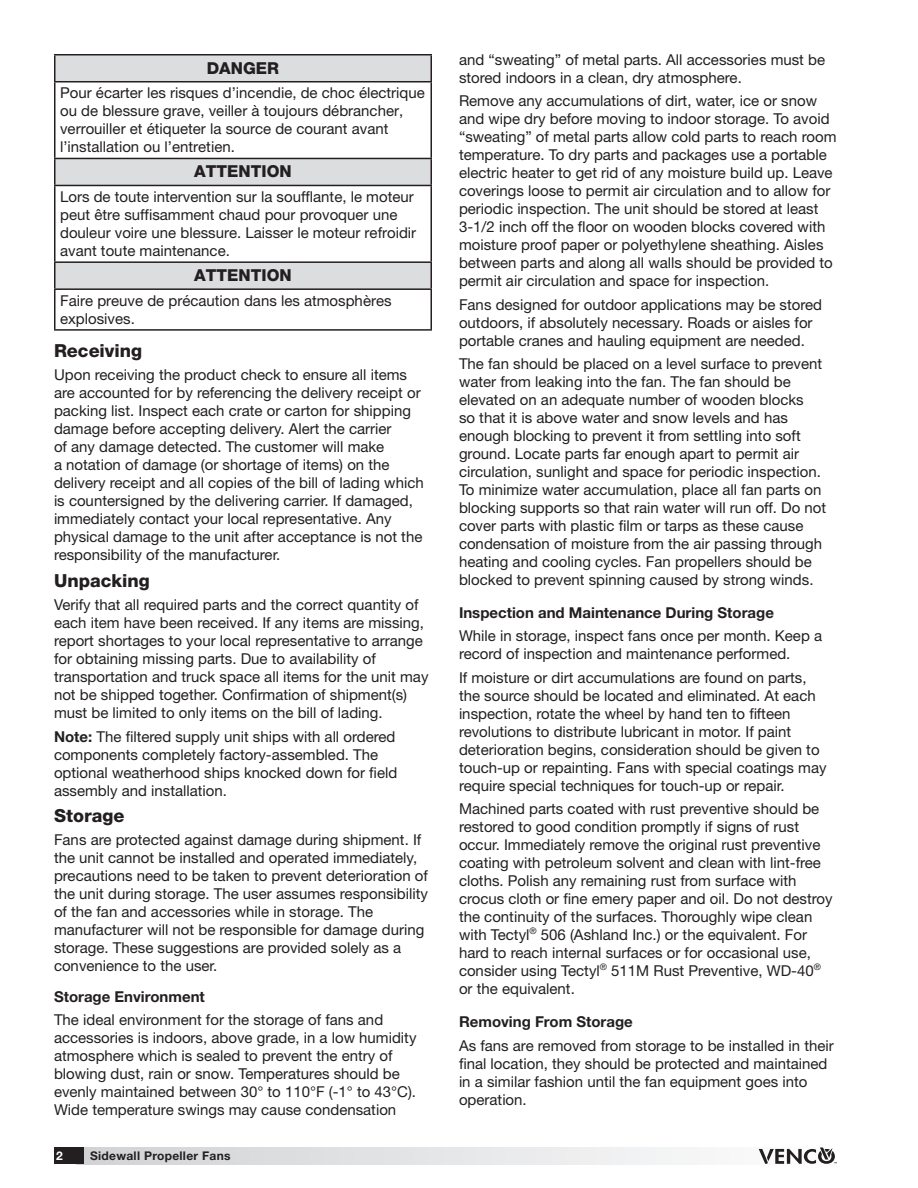
<style>
.page{position:relative;width:918px;height:1188px;background:#fff}
.page>*{position:absolute;margin:0;border:0;box-sizing:border-box;transform-origin:0 0}
.Sub-Section_Headings{font:800 18px "Helvetica Neue LT Std";color:#231f20}
.Caution-Warning-Danger_Heading{font:800 16.5px "Helvetica Neue LT Std";color:#231f20}
.Body_10_12_55_Roman__05_space_after{font:15px/18px "Helvetica Neue LT Std";color:#231f20}
.Caution-Warning-Danger_Text{font:15px/18px "Helvetica Neue LT Std";color:#231f20}
.Sub-Section_Headings-2{font:700 15px "Helvetica Neue LT Std";color:#231f20}
.Body_10_12_55_Roman__05_space_after-2{font:700 15px "Helvetica Neue LT Std";color:#231f20}
.t1{font:700 12px "Helvetica Neue LT Std";letter-spacing:.025em;color:#231f20}
.t2{font:700 12px "Helvetica Neue LT Std";color:#fff}
.s1{font-weight:700}
</style>
<div class="page">
<svg style="left:84px;top:1148px;width:675px;height:16px"></svg>
<div style="left:54px;top:1148px;width:30px;height:16px;background:#231f20"></div>
<svg style="left:759px;top:1148px;width:78px;height:16px"></svg>
<svg style="left:55px;top:56px;width:376px;height:232px"></svg>
<hr style="left:54px;top:54px;width:378px;height:2px;background:#231f20">
<hr style="left:54px;top:56px;width:2px;height:25px;background:#231f20">
<hr style="left:430px;top:56px;width:2px;height:25px;background:#231f20">
<hr style="left:54px;top:81px;width:378px;height:1px;background:#231f20">
<hr style="left:54px;top:83px;width:2px;height:75px;background:#231f20">
<hr style="left:430px;top:83px;width:2px;height:75px;background:#231f20">
<hr style="left:54px;top:158px;width:378px;height:1px;background:#231f20">
<hr style="left:54px;top:159px;width:2px;height:26px;background:#231f20">
<hr style="left:430px;top:159px;width:2px;height:26px;background:#231f20">
<hr style="left:54px;top:185px;width:378px;height:1px;background:#231f20">
<hr style="left:54px;top:186px;width:2px;height:75px;background:#231f20">
<hr style="left:430px;top:186px;width:2px;height:75px;background:#231f20">
<hr style="left:54px;top:261px;width:378px;height:2px;background:#231f20">
<hr style="left:54px;top:263px;width:2px;height:25px;background:#231f20">
<hr style="left:430px;top:263px;width:2px;height:25px;background:#231f20">
<hr style="left:54px;top:288px;width:378px;height:2px;background:#231f20">
<hr style="left:54px;top:290px;width:2px;height:39px;background:#231f20">
<hr style="left:430px;top:290px;width:2px;height:39px;background:#231f20">
<hr style="left:54px;top:329px;width:378px;height:2px;background:#231f20">
<p class="Caution-Warning-Danger_Heading" style="left:207px;top:58px;width:74px">DANGER</p>
<p class="Caution-Warning-Danger_Text" style="left:60px;top:84px;width:366px">Pour écarter les risques d’incendie, de choc électrique ou de blessure grave, veiller à toujours débrancher, verrouiller et étiqueter la source de courant avant l’installation ou l’entretien.</p>
<p class="Caution-Warning-Danger_Heading" style="left:194px;top:162px;width:99px">ATTENTION</p>
<p class="Caution-Warning-Danger_Text" style="left:60px;top:188px;width:358px">Lors de toute intervention sur la soufflante, le moteur peut être suffisamment chaud pour provoquer une douleur voire une blessure. Laisser le moteur refroidir avant toute maintenance.</p>
<p class="Caution-Warning-Danger_Heading" style="left:194px;top:265px;width:99px">ATTENTION</p>
<p class="Caution-Warning-Danger_Text" style="left:60px;top:291px;width:333px">Faire preuve de précaution dans les atmosphères explosives.</p>
<p class="Sub-Section_Headings" style="left:54px;top:340px;width:90px">Receiving</p>
<p class="Body_10_12_55_Roman__05_space_after" style="left:54px;top:366px;width:371px">Upon receiving the product check to ensure all items are accounted for by referencing the delivery receipt or packing list. Inspect each crate or carton for shipping damage before accepting delivery. Alert the carrier<br>of any damage detected. The customer will make<br>a notation of damage (or shortage of items) on the delivery receipt and all copies of the bill of lading which is countersigned by the delivering carrier. If damaged, immediately contact your local representative. Any physical damage to the unit after acceptance is not the responsibility of the manufacturer.</p>
<p class="Sub-Section_Headings" style="left:54px;top:570px;width:97px">Unpacking</p>
<p class="Body_10_12_55_Roman__05_space_after" style="left:54px;top:596px;width:376px">Verify that all required parts and the correct quantity of each item have been received. If any items are missing, report shortages to your local representative to arrange for obtaining missing parts. Due to availability of transportation and truck space all items for the unit may not be shipped together. Confirmation of shipment(s) must be limited to only items on the bill of lading.</p>
<p class="Body_10_12_55_Roman__05_space_after" style="left:54px;top:727px;width:345px"><span class="s1">Note:</span> The filtered supply unit ships with all ordered components completely factory-assembled. The optional weatherhood ships knocked down for field assembly and installation.</p>
<p class="Sub-Section_Headings" style="left:54px;top:805px;width:72px">Storage</p>
<p class="Body_10_12_55_Roman__05_space_after" style="left:54px;top:831px;width:375px">Fans are protected against damage during shipment. If the unit cannot be installed and operated immediately, precautions need to be taken to prevent deterioration of the unit during storage. The user assumes responsibility of the fan and accessories while in storage. The manufacturer will not be responsible for damage during storage. These suggestions are provided solely as a convenience to the user.</p>
<p class="Body_10_12_55_Roman__05_space_after-2" style="left:54px;top:987px;width:152px">Storage Environment</p>
<p class="Body_10_12_55_Roman__05_space_after" style="left:54px;top:1010px;width:364px">The ideal environment for the storage of fans and accessories is indoors, above grade, in a low humidity atmosphere which is sealed to prevent the entry of blowing dust, rain or snow. Temperatures should be evenly maintained between 30° to 110°F (-1° to 43°C).<br>Wide temperature swings may cause condensation</p>
<p class="t2" style="left:56px;top:1148px;width:8px">2</p>
<p class="t1" style="left:90px;top:1148px;width:142px">Sidewall Propeller Fans</p>
<p class="Body_10_12_55_Roman__05_space_after" style="left:459px;top:50px;width:368px">and “sweating” of metal parts. All accessories must be stored indoors in a clean, dry atmosphere.</p>
<p class="Body_10_12_55_Roman__05_space_after" style="left:459px;top:92px;width:379px">Remove any accumulations of dirt, water, ice or snow and wipe dry before moving to indoor storage. To avoid “sweating” of metal parts allow cold parts to reach room temperature. To dry parts and packages use a portable electric heater to get rid of any moisture build up. Leave coverings loose to permit air circulation and to allow for periodic inspection. The unit should be stored at least 3-1/2 inch off the floor on wooden blocks covered with moisture proof paper or polyethylene sheathing. Aisles between parts and along all walls should be provided to permit air circulation and space for inspection.</p>
<p class="Body_10_12_55_Roman__05_space_after" style="left:459px;top:295px;width:365px">Fans designed for outdoor applications may be stored outdoors, if absolutely necessary. Roads or aisles for portable cranes and hauling equipment are needed.</p>
<p class="Body_10_12_55_Roman__05_space_after" style="left:459px;top:354px;width:369px">The fan should be placed on a level surface to prevent water from leaking into the fan. The fan should be elevated on an adequate number of wooden blocks<br>so that it is above water and snow levels and has enough blocking to prevent it from settling into soft ground. Locate parts far enough apart to permit air circulation, sunlight and space for periodic inspection.<br>To minimize water accumulation, place all fan parts on blocking supports so that rain water will run off. Do not cover parts with plastic film or tarps as these cause condensation of moisture from the air passing through heating and cooling cycles. Fan propellers should be blocked to prevent spinning caused by strong winds.</p>
<p class="Sub-Section_Headings-2" style="left:459px;top:603px;width:316px">Inspection and Maintenance During Storage</p>
<p class="Body_10_12_55_Roman__05_space_after" style="left:459px;top:627px;width:365px">While in storage, inspect fans once per month. Keep a record of inspection and maintenance performed.</p>
<p class="Body_10_12_55_Roman__05_space_after" style="left:459px;top:668px;width:369px">If moisture or dirt accumulations are found on parts, the source should be located and eliminated. At each inspection, rotate the wheel by hand ten to fifteen revolutions to distribute lubricant in motor. If paint deterioration begins, consideration should be given to touch-up or repainting. Fans with special coatings may require special techniques for touch-up or repair.</p>
<p class="Body_10_12_55_Roman__05_space_after" style="left:459px;top:800px;width:375px">Machined parts coated with rust preventive should be restored to good condition promptly if signs of rust occur. Immediately remove the original rust preventive coating with petroleum solvent and clean with lint-free cloths. Polish any remaining rust from surface with crocus cloth or fine emery paper and oil. Do not destroy the continuity of the surfaces. Thoroughly wipe clean with Tectyl<sup>®</sup> 506 (Ashland Inc.) or the equivalent. For hard to reach internal surfaces or for occasional use, consider using Tectyl<sup>®</sup> 511M Rust Preventive, WD-40<sup>® </sup>or the equivalent.</p>
<p class="Sub-Section_Headings-2" style="left:459px;top:1013px;width:175px">Removing From Storage</p>
<p class="Body_10_12_55_Roman__05_space_after" style="left:459px;top:1036px;width:376px">As fans are removed from storage to be installed in their final location, they should be protected and maintained in a similar fashion until the fan equipment goes into operation.</p>
</div>
